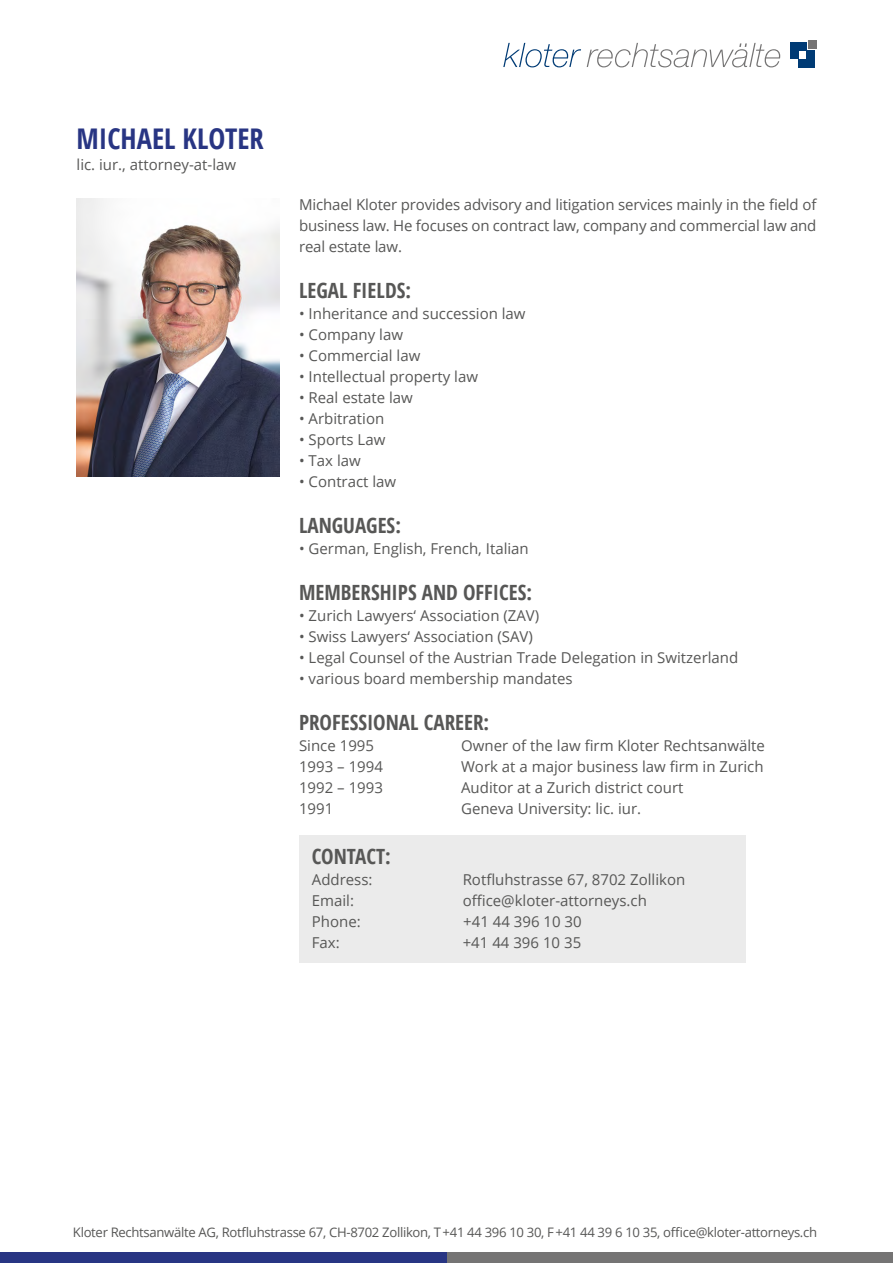
<style>
.page{position:relative;width:893px;height:1263px;background:#fff}
.page>*{position:absolute;margin:0;border:0;box-sizing:border-box;transform-origin:0 0}
.t1{font:700 28.5px "Open Sans Condensed";color:#283583}
.t2{font:700 21px "Open Sans Condensed";color:#575756}
.t3{font:15px/21px "Open Sans";color:#575756;text-align:justify}
.t4{font:13.05px "Open Sans";letter-spacing:-.025em;color:#575756}
</style>
<div class="page">
<div style="left:808px;top:41px;width:8px;height:8px;background:#757474"></div>
<div style="left:790px;top:51px;width:8px;height:8px;background:#003b75"></div>
<div style="left:806px;top:59px;width:8px;height:8px;background:#003b75"></div>
<div style="left:798px;top:59px;width:8px;height:8px;background:#003b75"></div>
<div style="left:806px;top:51px;width:8px;height:8px;background:#003b75"></div>
<div style="left:798px;top:43px;width:8px;height:8px;background:#003b75"></div>
<div style="left:790px;top:43px;width:8px;height:8px;background:#003b75"></div>
<svg style="left:503px;top:43px;width:78px;height:24px"></svg>
<svg style="left:587px;top:43px;width:193px;height:24px"></svg>
<div style="left:446px;top:1252px;width:447px;height:11px;background:#757474"></div>
<div style="left:0;top:1252px;width:446px;height:11px;background:#283583"></div>
<div style="left:299px;top:835px;width:447px;height:128px;background:#ebebeb"></div>
<img style="left:77px;top:198px;width:203px;height:279px">
<h1 class="t1" style="left:77px;top:119px;width:189px">MICHAEL KLOTER</h1>
<p class="t3" style="left:77px;top:154px;width:161px">lic. iur., attorney-at-law</p>
<p class="t3" style="left:299px;top:193px;width:519px">Michael Kloter provides advisory and litigation services mainly in the field of business law. He focuses on contract law, company and commercial law and real estate law.</p>
<h2 class="t2" style="left:299px;top:275px;width:113px">LEGAL FIELDS:</h2>
<p class="t3" style="left:299px;top:302px;width:228px">• Inheritance and succession law</p>
<p class="t3" style="left:299px;top:323px;width:106px">• Company law</p>
<p class="t3" style="left:299px;top:344px;width:123px">• Commercial law</p>
<p class="t3" style="left:299px;top:365px;width:180px">• Intellectual property law</p>
<p class="t3" style="left:299px;top:386px;width:115px">• Real estate law</p>
<p class="t3" style="left:299px;top:407px;width:87px">• Arbitration</p>
<p class="t3" style="left:299px;top:428px;width:88px">• Sports Law</p>
<p class="t3" style="left:299px;top:449px;width:63px">• Tax law</p>
<p class="t3" style="left:299px;top:470px;width:99px">• Contract law</p>
<h2 class="t2" style="left:299px;top:511px;width:103px">LANGUAGES:</h2>
<p class="t3" style="left:299px;top:538px;width:231px">• German, English, French, Italian</p>
<h2 class="t2" style="left:299px;top:578px;width:235px">MEMBERSHIPS AND OFFICES:</h2>
<p class="t3" style="left:299px;top:605px;width:242px">• Zurich Lawyers‘ Association (ZAV)</p>
<p class="t3" style="left:299px;top:626px;width:235px">• Swiss Lawyers‘ Association (SAV)</p>
<p class="t3" style="left:299px;top:647px;width:441px">• Legal Counsel of the Austrian Trade Delegation in Switzerland</p>
<p class="t3" style="left:299px;top:668px;width:275px">• various board membership mandates</p>
<h2 class="t2" style="left:299px;top:708px;width:192px">PROFESSIONAL CAREER:</h2>
<p class="t3" style="left:299px;top:735px;width:77px">Since 1995</p>
<p class="t3" style="left:461px;top:735px;width:305px">Owner of the law firm Kloter Rechtsanwälte</p>
<p class="t3" style="left:299px;top:756px;width:85px">1993 – 1994</p>
<p class="t3" style="left:461px;top:756px;width:304px">Work at a major business law firm in Zurich</p>
<p class="t3" style="left:299px;top:777px;width:85px">1992 – 1993</p>
<p class="t3" style="left:461px;top:777px;width:224px">Auditor at a Zurich district court</p>
<p class="t3" style="left:299px;top:798px;width:36px">1991</p>
<p class="t3" style="left:461px;top:798px;width:182px">Geneva University: lic. iur.</p>
<h2 class="t2" style="left:312px;top:842px;width:81px">CONTACT:</h2>
<p class="t3" style="left:312px;top:869px;width:62px">Address:</p>
<p class="t3" style="left:463px;top:869px;width:224px">Rotfluhstrasse 67, 8702 Zollikon</p>
<p class="t3" style="left:312px;top:890px;width:44px">Email:</p>
<p class="t3" style="left:463px;top:890px;width:186px">office@kloter-attorneys.ch</p>
<p class="t3" style="left:312px;top:911px;width:50px">Phone:</p>
<p class="t3" style="left:463px;top:911px;width:120px">+41 44 396 10 30</p>
<p class="t3" style="left:312px;top:932px;width:29px">Fax:</p>
<p class="t3" style="left:463px;top:932px;width:120px">+41 44 396 10 35</p>
<p class="t4" style="left:73px;top:1223px;width:746px">Kloter Rechtsanwälte AG, Rotfluhstrasse 67, CH-8702 Zollikon, T +41 44 396 10 30, F +41 44 39 6 10 35, office@kloter-attorneys.ch</p>
</div>
